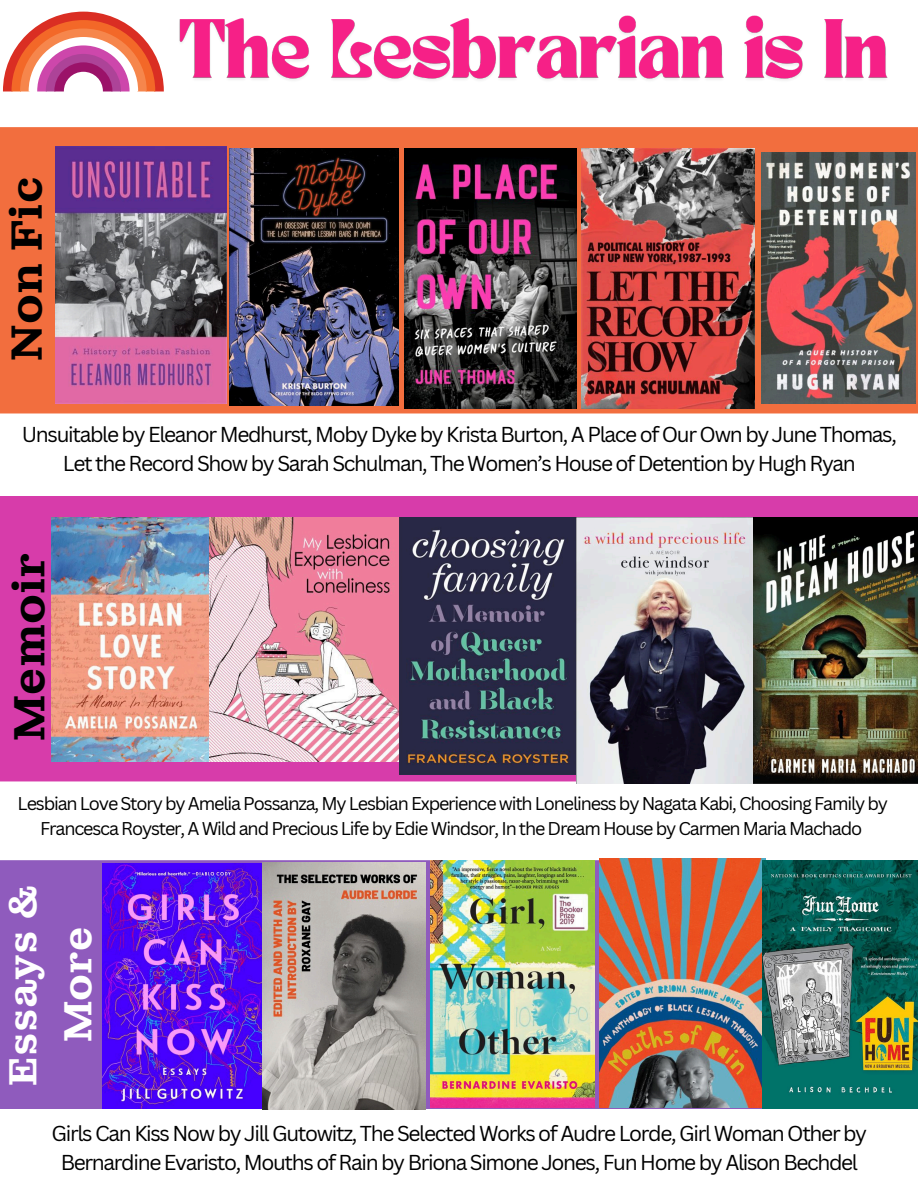
<style>
.page{position:relative;width:918px;height:1188px;background:#fff}
.page>*{position:absolute;margin:0;border:0;box-sizing:border-box;transform-origin:0 0}
.t1{font:600 44.25px "Montagu Slab 24 pt";color:#000}
.t2{font:600 39.75px/55.1px "Montagu Slab 24 pt";color:#fff;text-align:center}
.t3{font:21px/29.2px "Canva Sans";letter-spacing:-.065em;color:#000;text-align:center}
.t4{font:18px/24.8px "Canva Sans";letter-spacing:-.065em;color:#000;text-align:center}
</style>
<div class="page">
<div style="left:0;top:127px;width:918px;height:286px;background:#f26e3e"></div>
<div style="left:0;top:496px;width:918px;height:285px;background:#d73caa"></div>
<div style="left:0;top:860px;width:762px;height:249px;background:#8f5bbd"></div>
<svg style="left:3px;top:12px;width:161px;height:79px"></svg>
<img style="left:51px;top:518px;width:349px;height:244px">
<img style="left:55px;top:146px;width:171px;height:258px">
<img style="left:229px;top:148px;width:170px;height:258px">
<img style="left:405px;top:149px;width:172px;height:260px">
<img style="left:400px;top:518px;width:176px;height:256px">
<img style="left:102px;top:863px;width:324px;height:246px">
<img style="left:577px;top:518px;width:341px;height:265px">
<img style="left:430px;top:860px;width:164px;height:248px">
<img style="left:599px;top:858px;width:167px;height:250px">
<img style="left:581px;top:149px;width:173px;height:260px">
<img style="left:761px;top:152px;width:154px;height:251px">
<img style="left:762px;top:860px;width:156px;height:249px">
<img style="left:179px;top:15px;width:709px;height:65px">
<p class="t1" style="left:-2px;top:361px;width:186px;rotate:-90deg">Non Fic</p>
<p class="t3" style="left:22px;top:419px;width:877px">Unsuitable by Eleanor Medhurst, Moby Dyke by Krista Burton, A Place of Our Own by June Thomas,<br>Let the Record Show by Sarah Schulman, The Women’s House of Detention by Hugh Ryan</p>
<h3 class="t1" style="left:1px;top:741px;width:190px;rotate:-90deg">Memoir</h3>
<p class="t4" style="left:18px;top:791px;width:872px">Lesbian Love Story by Amelia Possanza, My Lesbian Experience with Loneliness by Nagata Kabi, Choosing Family by<br>Francesca Royster, A Wild and Precious Life by Edie Windsor, In the Dream House by Carmen Maria Machado</p>
<p class="t2" style="left:-5px;top:1086px;width:203px;rotate:-90deg">Essays &amp;<br>More</p>
<p class="t3" style="left:52px;top:1118px;width:817px">Girls Can Kiss Now by Jill Gutowitz, The Selected Works of Audre Lorde, Girl Woman Other by<br>Bernardine Evaristo, Mouths of Rain by Briona Simone Jones, Fun Home by Alison Bechdel</p>
</div>
